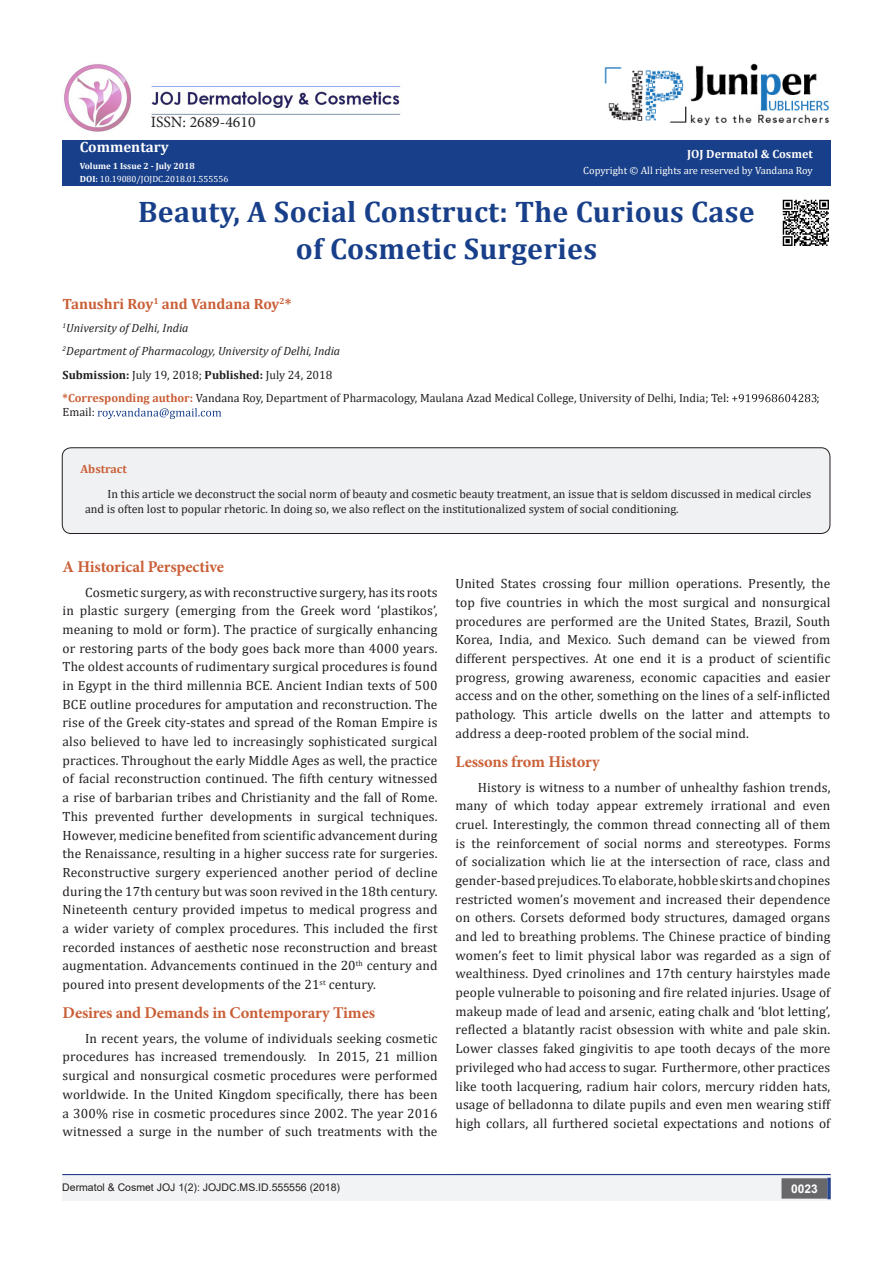
<style>
.page{position:relative;width:893px;height:1263px;background:#fff}
.page>*{position:absolute;margin:0;border:0;box-sizing:border-box;transform-origin:0 0}
.t1{font:700 29.85px/37.3px "Cambria";letter-spacing:.01em;color:#183f89;text-align:center}
.t2{font:700 16.5px "Minion Pro";letter-spacing:-.01em;color:#ca5f37}
.t3{font:15.75px "Minion Pro";color:#231f20}
.t4{font:700 15px "Cambria";color:#ca5f37}
.t5{font:700 15px "Cambria";color:#fff}
.t6{font:13.5px/18.8px "Cambria";letter-spacing:.01em;color:#231f20;text-align:justify}
.t7{font:12px/15.8px "Cambria";color:#231f20}
.t8{font:italic 12px "Cambria";color:#231f20}
.t9{font:700 12px "Cambria";color:#fffefc}
.t10{font:700 12px "Cambria";color:#ca5f37}
.t11{font:700 12px "Arial";color:#fff}
.t12{font:10.5px "Arial";color:#231f20}
.t13{font:10.5px "Cambria";color:#fffefc}
.t14{font:9px "Cambria";color:#fff}
.t15{font:700 9px "Cambria";color:#fff}
.s1{font-weight:700}
.s2{font-weight:700;color:#ca5f37}
</style>
<div class="page">
<div style="left:62px;top:140px;width:768px;height:45px;background:#183f89"></div>
<svg style="left:732px;top:394px;width:84px;height:8px"></svg>
<svg style="left:98px;top:408px;width:123px;height:11px"></svg>
<img style="left:604px;top:63px;width:225px;height:63px">
<div style="left:62px;top:1174px;width:393px;height:27px;background:#f2f3f4"></div>
<div style="left:455px;top:1173px;width:376px;height:28px;background:#f2f3f4"></div>
<div style="left:782px;top:1179px;width:45px;height:19px;background:#68676a"></div>
<div style="left:781px;top:1178px;width:46px;height:20px;border:2px solid #68676a"></div>
<svg style="left:827px;top:1178px;width:4px;height:21px"></svg>
<hr style="left:62px;top:1174px;width:769px;height:1px;background:#253f8e">
<div style="left:62px;top:448px;width:768px;height:85px;background:#f0f1f2;border-radius:9px"></div>
<div style="left:62px;top:447px;width:768px;height:87px;border:1px solid #231f20;border-radius:9px"></div>
<img style="left:64px;top:64px;width:338px;height:68px">
<img style="left:782px;top:199px;width:47px;height:47px">
<p class="t3" style="left:151px;top:111px;width:106px">ISSN: 2689-4610</p>
<p class="t5" style="left:80px;top:137px;width:90px">Commentary</p>
<p class="t15" style="left:80px;top:159px;width:116px">Volume 1 Issue 2 - July 2018</p>
<p class="t14" style="left:80px;top:174px;width:150px"><span class="s1">DOI:</span> 10.19080/JOJDC.2018.01.555556</p>
<p class="t9" style="left:687px;top:146px;width:127px">JOJ Dermatol &amp; Cosmet</p>
<p class="t13" style="left:583px;top:164px;width:231px">Copyright © All rights are reserved by Vandana Roy</p>
<p class="t1" style="left:138px;top:192px;width:618px">Beauty, A Social Construct: The Curious Case of Cosmetic Surgeries</p>
<p class="t4" style="left:63px;top:293px;width:230px">Tanushri Roy<sup>1</sup> and Vandana Roy<sup>2</sup>*</p>
<p class="t8" style="left:63px;top:319px;width:127px"><sup>1</sup>University of Delhi, India</p>
<p class="t8" style="left:63px;top:343px;width:279px"><sup>2</sup>Department of Pharmacology, University of Delhi, India</p>
<p class="t7" style="left:63px;top:367px;width:271px"><span class="s1">Submission:</span> July 19, 2018; <span class="s1">Published:</span> July 24, 2018</p>
<p class="t7" style="left:63px;top:390px;width:668px"><span class="s2">*Corresponding author:</span> Vandana Roy, Department of Pharmacology, Maulana Azad Medical College, University of Delhi, India; Tel:</p>
<p class="t7" style="left:816px;top:390px;width:5px">;</p>
<p class="t7" style="left:63px;top:404px;width:34px">Email:</p>
<p class="t10" style="left:81px;top:461px;width:48px">Abstract</p>
<p class="t7" style="left:85px;top:486px;width:728px;text-indent:22px">In this article we deconstruct the social norm of beauty and cosmetic beauty treatment, an issue that is seldom discussed in medical circles and is often lost to popular rhetoric. In doing so, we also reflect on the institutionalized system of social conditioning.</p>
<p class="t2" style="left:63px;top:555px;width:163px">A Historical Perspective</p>
<p class="t6" style="left:63px;top:583px;width:376px;text-indent:22px">Cosmetic surgery, as with reconstructive surgery, has its roots in plastic surgery (emerging from the Greek word ‘plastikos’, meaning to mold or form). The practice of surgically enhancing or restoring parts of the body goes back more than 4000 years.<br>The oldest accounts of rudimentary surgical procedures is found in Egypt in the third millennia BCE. Ancient Indian texts of 500<br>BCE outline procedures for amputation and reconstruction. The rise of the Greek city-states and spread of the Roman Empire is also believed to have led to increasingly sophisticated surgical practices. Throughout the early Middle Ages as well, the practice of facial reconstruction continued. The fifth century witnessed a rise of barbarian tribes and Christianity and the fall of Rome.<br>This prevented further developments in surgical techniques.<br>However, medicine benefited from scientific advancement during the Renaissance, resulting in a higher success rate for surgeries.<br>Reconstructive surgery experienced another period of decline during the 17th century but was soon revived in the 18th century.<br>Nineteenth century provided impetus to medical progress and a wider variety of complex procedures. This included the first recorded instances of aesthetic nose reconstruction and breast augmentation. Advancements continued in the 20<sup>th</sup> century and poured into present developments of the 21<sup>st</sup> century.</p>
<p class="t2" style="left:63px;top:1001px;width:314px">Desires and Demands in Contemporary Times</p>
<p class="t6" style="left:63px;top:1029px;width:376px;text-indent:22px">In recent years, the volume of individuals seeking cosmetic procedures has increased tremendously. In 2015, 21 million surgical and nonsurgical cosmetic procedures were performed worldwide. In the United Kingdom specifically, there has been a 300% rise in cosmetic procedures since 2002. The year 2016 witnessed a surge in the number of such treatments with the</p>
<p class="t6" style="left:455px;top:574px;width:376px">United States crossing four million operations. Presently, the top five countries in which the most surgical and nonsurgical procedures are performed are the United States, Brazil, South Korea, India, and Mexico. Such demand can be viewed from different perspectives. At one end it is a product of scientific progress, growing awareness, economic capacities and easier access and on the other, something on the lines of a self-inflicted pathology. This article dwells on the latter and attempts to address a deep-rooted problem of the social mind.</p>
<p class="t2" style="left:455px;top:750px;width:146px">Lessons from History</p>
<p class="t6" style="left:455px;top:777px;width:376px;text-indent:22px">History is witness to a number of unhealthy fashion trends, many of which today appear extremely irrational and even cruel. Interestingly, the common thread connecting all of them is the reinforcement of social norms and stereotypes. Forms of socialization which lie at the intersection of race, class and gender-based prejudices. To elaborate, hobble skirts and chopines restricted women’s movement and increased their dependence on others. Corsets deformed body structures, damaged organs and led to breathing problems. The Chinese practice of binding women’s feet to limit physical labor was regarded as a sign of wealthiness. Dyed crinolines and 17th century hairstyles made people vulnerable to poisoning and fire related injuries. Usage of makeup made of lead and arsenic, eating chalk and ‘blot letting’, reflected a blatantly racist obsession with white and pale skin.<br>Lower classes faked gingivitis to ape tooth decays of the more privileged who had access to sugar. Furthermore, other practices like tooth lacquering, radium hair colors, mercury ridden hats, usage of belladonna to dilate pupils and even men wearing stiff high collars, all furthered societal expectations and notions of</p>
<p class="t12" style="left:62px;top:1180px;width:279px">Dermatol &amp; Cosmet JOJ 1(2): JOJDC.MS.ID.555556 (2018)</p>
<p class="t11" style="left:791px;top:1180px;width:28px">0023</p>
</div>
